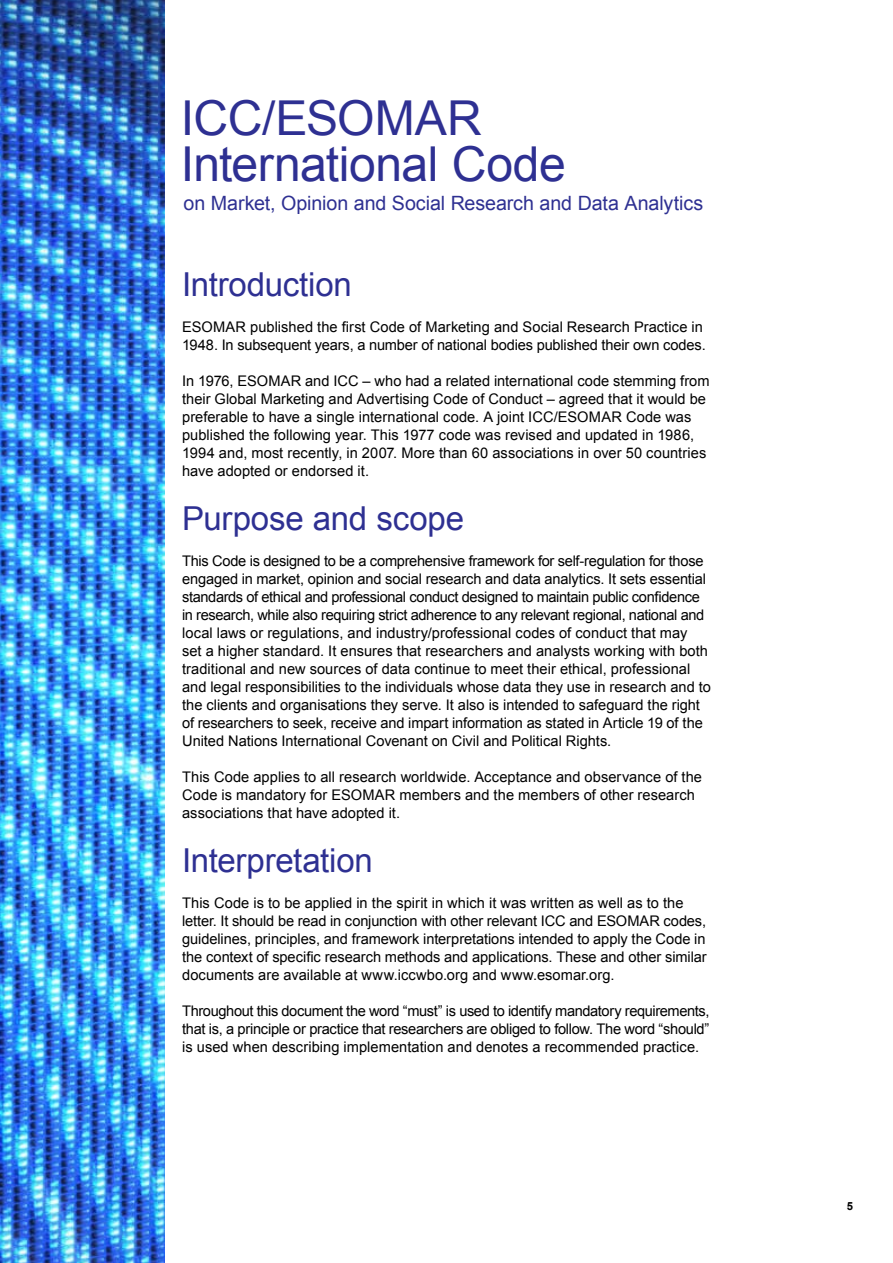
<style>
.page{position:relative;width:893px;height:1263px;background:#fff}
.page>*{position:absolute;margin:0;border:0;box-sizing:border-box;transform-origin:0 0}
.t1{font:48.15px/45.9px "Arial";letter-spacing:-.01em;color:#2e3092}
.t2{font:33px "Arial";letter-spacing:-.005em;color:#2e3092}
.t3{font:19.65px "Arial";letter-spacing:-.005em;color:#2e3092}
.t4{font:14.7px/18px "Arial";color:#000}
.t5{font:700 11.25px "Arial";color:#000}
</style>
<div class="page">
<img style="left:0;top:0;width:165px;height:1263px">
<h1 class="t1" style="left:181px;top:96px;width:387px">ICC/ESOMAR<br>International Code</h1>
<h3 class="t3" style="left:184px;top:190px;width:521px">on Market, Opinion and Social Research and Data Analytics</h3>
<h2 class="t2" style="left:182px;top:263px;width:171px">Introduction</h2>
<p class="t4" style="left:182px;top:318px;width:525px">ESOMAR published the first Code of Marketing and Social Research Practice in<br>1948. In subsequent years, a number of national bodies published their own codes.</p>
<p class="t4" style="left:182px;top:372px;width:529px">In 1976, ESOMAR and ICC – who had a related international code stemming from their Global Marketing and Advertising Code of Conduct – agreed that it would be preferable to have a single international code. A joint ICC/ESOMAR Code was published the following year. This 1977 code was revised and updated in 1986, 1994 and, most recently, in 2007. More than 60 associations in over 50 countries have adopted or endorsed it.</p>
<h2 class="t2" style="left:182px;top:497px;width:283px">Purpose and scope</h2>
<p class="t4" style="left:182px;top:552px;width:530px">This Code is designed to be a comprehensive framework for self-regulation for those engaged in market, opinion and social research and data analytics. It sets essential standards of ethical and professional conduct designed to maintain public confidence in research, while also requiring strict adherence to any relevant regional, national and local laws or regulations, and industry/professional codes of conduct that may<br>set a higher standard. It ensures that researchers and analysts working with both traditional and new sources of data continue to meet their ethical, professional and legal responsibilities to the individuals whose data they use in research and to the clients and organisations they serve. It also is intended to safeguard the right of researchers to seek, receive and impart information as stated in Article 19 of the United Nations International Covenant on Civil and Political Rights.</p>
<p class="t4" style="left:182px;top:768px;width:521px">This Code applies to all research worldwide. Acceptance and observance of the<br>Code is mandatory for ESOMAR members and the members of other research associations that have adopted it.</p>
<h2 class="t2" style="left:182px;top:839px;width:192px">Interpretation</h2>
<p class="t4" style="left:182px;top:894px;width:526px">This Code is to be applied in the spirit in which it was written as well as to the letter. It should be read in conjunction with other relevant ICC and ESOMAR codes, guidelines, principles, and framework interpretations intended to apply the Code in the context of specific research methods and applications. These and other similar documents are available at www.iccwbo.org and www.esomar.org.</p>
<p class="t4" style="left:182px;top:1002px;width:529px;text-align:justify">Throughout this document the word “must” is used to identify mandatory requirements, that is, a principle or practice that researchers are obliged to follow. The word “should” is used when describing implementation and denotes a recommended practice.</p>
<p class="t5" style="left:847px;top:1199px;width:8px">5</p>
</div>
